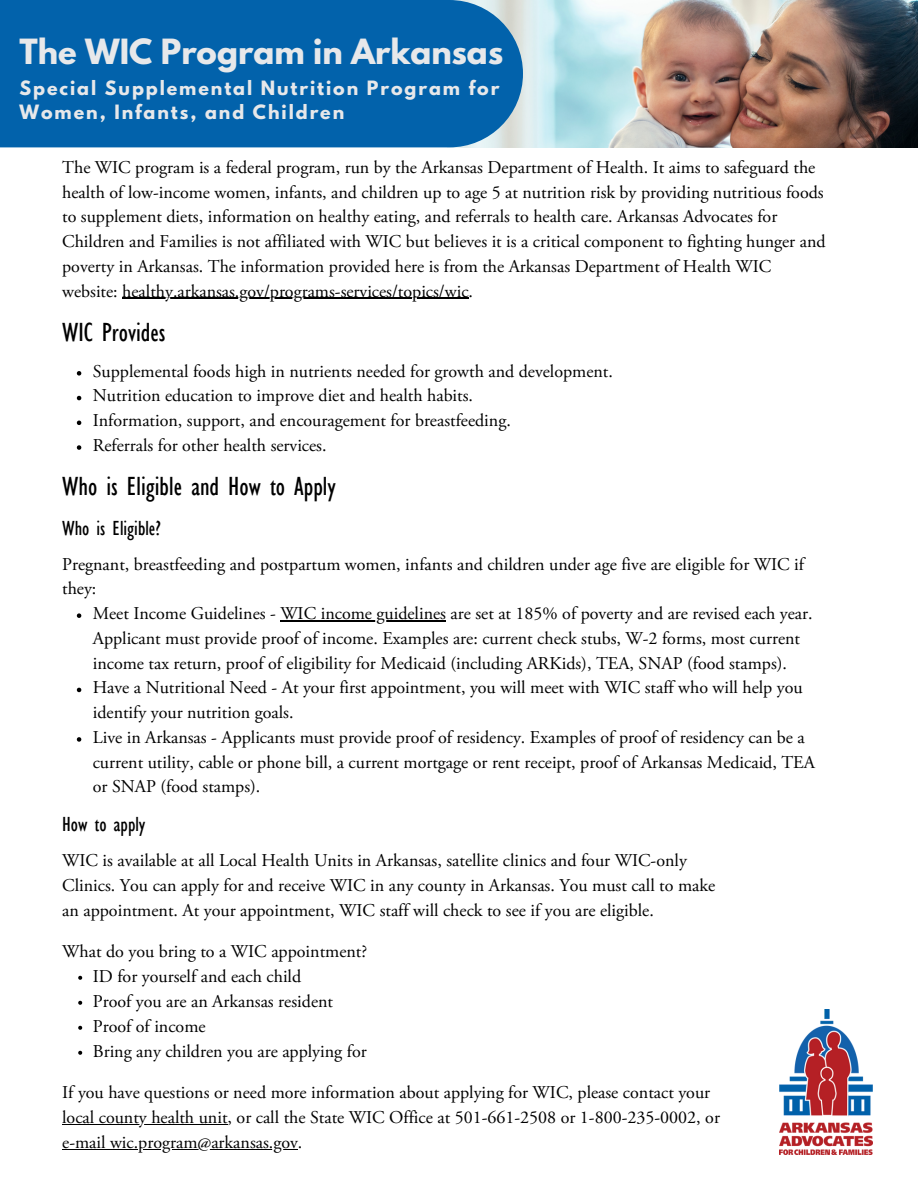
<style>
.page{position:relative;width:918px;height:1188px;background:#fff}
.page>*{position:absolute;margin:0;border:0;box-sizing:border-box;transform-origin:0 0}
.t1{font:700 30.75px "League Spartan";color:#e7e8ea}
.t2{font:condensed 27px "Gill Sans";color:#000}
.t3{font:condensed 21px "Gill Sans";color:#000}
.t4{font:18px/24.8px "Adobe Garamond Pro";color:#000}
.t5{font:700 17.55px/24.3px "League Spartan";letter-spacing:.11em;color:#e7e8ea}
</style>
<div class="page">
<img style="left:523px;top:0;width:395px;height:147px">
<div style="left:0;top:0;width:523px;height:147px;background:#0262ab"></div>
<img style="left:779px;top:1010px;width:94px;height:145px">
<hr style="left:122px;top:298px;width:347px;height:1px;background:#000">
<svg style="left:77px;top:371px;width:4px;height:5px"></svg>
<svg style="left:77px;top:396px;width:4px;height:4px"></svg>
<svg style="left:77px;top:421px;width:4px;height:4px"></svg>
<svg style="left:77px;top:445px;width:4px;height:5px"></svg>
<svg style="left:77px;top:613px;width:4px;height:5px"></svg>
<hr style="left:280px;top:620px;width:166px;height:1px;background:#000">
<svg style="left:77px;top:688px;width:4px;height:4px"></svg>
<svg style="left:77px;top:737px;width:4px;height:5px"></svg>
<svg style="left:78px;top:976px;width:4px;height:4px"></svg>
<svg style="left:78px;top:1001px;width:4px;height:4px"></svg>
<svg style="left:78px;top:1026px;width:4px;height:4px"></svg>
<svg style="left:78px;top:1051px;width:4px;height:4px"></svg>
<hr style="left:62px;top:1124px;width:166px;height:1px;background:#000">
<hr style="left:62px;top:1149px;width:236px;height:1px;background:#000">
<p class="t1" style="left:20px;top:36px;width:485px">The WIC Program in Arkansas</p>
<p class="t5" style="left:20px;top:78px;width:481px">Special Supplemental Nutrition Program for<br>Women, Infants, and Children</p>
<h2 class="t4" style="left:62px;top:157px;width:765px">The WIC program is a federal program, run by the Arkansas Department of Health. It aims to safeguard the health of low-income women, infants, and children up to age 5 at nutrition risk by providing nutritious foods to supplement diets, information on healthy eating, and referrals to health care. Arkansas Advocates for Children and Families is not affiliated with WIC but believes it is a critical component to fighting hunger and poverty in Arkansas. The information provided here is from the Arkansas Department of Health WIC website: healthy.arkansas.gov/programs-services/topics/wic.</h2>
<p class="t2" style="left:62px;top:315px;width:105px">WIC Provides</p>
<p class="t4" style="left:93px;top:360px;width:522px">Supplemental foods high in nutrients needed for growth and development.</p>
<p class="t4" style="left:93px;top:385px;width:382px">Nutrition education to improve diet and health habits.</p>
<h2 class="t4" style="left:93px;top:410px;width:420px">Information, support, and encouragement for breastfeeding.</h2>
<h3 class="t4" style="left:93px;top:435px;width:235px">Referrals for other health services.</h3>
<p class="t2" style="left:62px;top:470px;width:275px">Who is Eligible and How to Apply</p>
<p class="t3" style="left:62px;top:516px;width:100px">Who is Eligible?</p>
<p class="t4" style="left:62px;top:553px;width:743px">Pregnant, breastfeeding and postpartum women, infants and children under age five are eligible for WIC if they:</p>
<p class="t4" style="left:93px;top:603px;width:721px">Meet Income Guidelines - WIC income guidelines are set at 185% of poverty and are revised each year.</p>
<h3 class="t4" style="left:93px;top:627px;width:711px">Applicant must provide proof of income. Examples are: current check stubs, W-2 forms, most current income tax return, proof of eligibility for Medicaid (including ARKids), TEA, SNAP (food stamps).<br>Have a Nutritional Need - At your first appointment, you will meet with WIC staff who will help you</h3>
<p class="t4" style="left:93px;top:702px;width:714px">identify your nutrition goals.<br>Live in Arkansas - Applicants must provide proof of residency. Examples of proof of residency can be a</p>
<p class="t4" style="left:93px;top:751px;width:724px">current utility, cable or phone bill, a current mortgage or rent receipt, proof of Arkansas Medicaid, TEA or SNAP (food stamps).</p>
<p class="t3" style="left:62px;top:811px;width:85px">How to apply</p>
<p class="t4" style="left:62px;top:849px;width:655px">WIC is available at all Local Health Units in Arkansas, satellite clinics and four WIC-only<br>Clinics. You can apply for and receive WIC in any county in Arkansas. You must call to make an appointment. At your appointment, WIC staff will check to see if you are eligible.</p>
<p class="t4" style="left:62px;top:940px;width:307px">What do you bring to a WIC appointment?</p>
<p class="t4" style="left:93px;top:965px;width:210px">ID for yourself and each child</p>
<p class="t4" style="left:93px;top:990px;width:242px">Proof you are an Arkansas resident</p>
<p class="t4" style="left:93px;top:1015px;width:275px">Proof of income<br>Bring any children you are applying for</p>
<p class="t4" style="left:62px;top:1081px;width:659px">If you have questions or need more information about applying for WIC, please contact your local county health unit, or call the State WIC Office at 501-661-2508 or 1-800-235-0002, or e-mail wic.program@arkansas.gov.</p>
</div>
